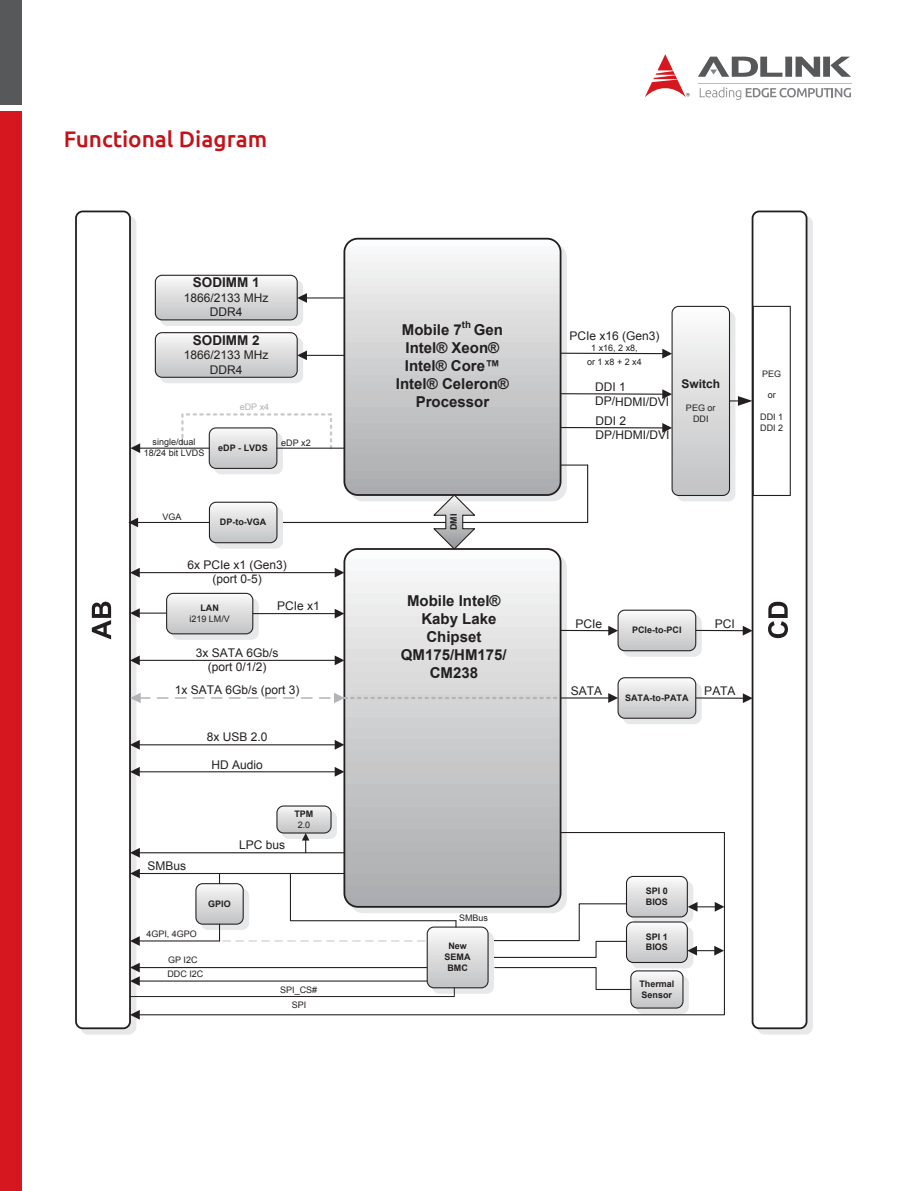
<style>
.page{position:relative;width:915px;height:1191px;background:#fff}
.page>*{position:absolute;margin:0;border:0;box-sizing:border-box;transform-origin:0 0}
.t1{font:500 22.5px "Ubuntu";color:#c4121a}
.t2{font:700 15px "Arial";color:#231f20}
.t3{font:700 13.5px "Arial";color:#231f20}
.t4{font:12px/14.4px "Arial";color:#231f20;text-align:center}
.t5{font:700 12px "Arial";color:#231f20}
.t6{font:700 9.75px "Arial";color:#231f20}
.t7{font:9px/10.8px "Arial";color:#231f20;text-align:center}
.t8{font:700 9px/10.8px "Arial";color:#231f20}
.t9{font:9px "Arial";color:#b1b2b6}
</style>
<div class="page">
<div style="left:0;top:111px;width:21px;height:1080px;background:#d7171f"></div>
<div style="left:0;top:0;width:21px;height:104px;background:#57585a"></div>
<svg style="left:698px;top:57px;width:152px;height:20px"></svg>
<svg style="left:645px;top:54px;width:44px;height:43px"></svg>
<svg style="left:699px;top:87px;width:151px;height:13px"></svg>
<hr style="left:697px;top:83px;width:154px;height:1px;background:#bcbdc0">
<svg style="left:346px;top:239px;width:214px;height:36px;fill:#f4f5f4"></svg>
<svg style="left:282px;top:811px;width:54px;height:27px"></svg>
<div style="left:282px;top:811px;width:55px;height:28px;border:1px solid #e7e8e9;border-radius:7px"></div>
<div style="left:276px;top:805px;width:55px;height:28px;border:1px solid #231f20;border-radius:7px"></div>
<svg style="left:346px;top:550px;width:214px;height:281px"></svg>
<div style="left:343px;top:548px;width:218px;height:359px;border:2px solid #231f20;border-radius:14px"></div>
<div style="left:81px;top:217px;width:54px;height:816px;background:#e7e8e9;border-radius:7px"></div>
<div style="left:80px;top:216px;width:56px;height:818px;border:2px solid #e7e8e9;border-radius:7px"></div>
<div style="left:76px;top:211px;width:54px;height:817px;background:#fff;border-radius:7px"></div>
<div style="left:75px;top:210px;width:56px;height:819px;border:2px solid #231f20;border-radius:7px"></div>
<svg style="left:92px;top:601px;width:19px;height:38px"></svg>
<svg style="left:757px;top:217px;width:54px;height:816px;background:#bcbbbc"></svg>
<div style="left:756px;top:216px;width:56px;height:818px;border:2px solid #e7e8e9;border-radius:7px"></div>
<div style="left:752px;top:211px;width:54px;height:817px;background:#fff;border-radius:7px"></div>
<div style="left:751px;top:210px;width:56px;height:819px;border:2px solid #231f20;border-radius:7px"></div>
<svg style="left:768px;top:602px;width:19px;height:36px"></svg>
<hr style="left:138px;top:612px;width:44px;height:1px;background:#231f20">
<svg style="left:130px;top:608px;width:10px;height:10px"></svg>
<svg style="left:130px;top:848px;width:7px;height:9px"></svg>
<svg style="left:137px;top:831px;width:588px;height:185px"></svg>
<hr style="left:138px;top:771px;width:198px;height:1px;background:#231f20">
<svg style="left:130px;top:767px;width:10px;height:9px"></svg>
<svg style="left:334px;top:767px;width:10px;height:9px"></svg>
<hr style="left:138px;top:660px;width:198px;height:1px;background:#231f20">
<svg style="left:130px;top:655px;width:10px;height:10px"></svg>
<svg style="left:334px;top:655px;width:10px;height:10px"></svg>
<hr style="left:138px;top:744px;width:198px;height:1px;background:#231f20">
<svg style="left:130px;top:740px;width:10px;height:9px"></svg>
<svg style="left:334px;top:740px;width:10px;height:9px"></svg>
<hr style="left:139px;top:447px;width:79px;height:2px;background:#231f20">
<svg style="left:130px;top:443px;width:10px;height:10px"></svg>
<hr style="left:138px;top:572px;width:198px;height:1px;background:#231f20">
<svg style="left:130px;top:568px;width:10px;height:9px"></svg>
<svg style="left:334px;top:568px;width:10px;height:9px"></svg>
<div style="left:172px;top:599px;width:86px;height:40px;background:linear-gradient(to right,#e7e8e9,#e7e8e9);border-radius:7px"></div>
<div style="left:171px;top:598px;width:88px;height:42px;border:1px solid #e7e8e9;border-radius:7px"></div>
<svg style="left:166px;top:593px;width:87px;height:41px"></svg>
<div style="left:166px;top:593px;width:87px;height:41px;border:1px solid #231f20;border-radius:7px"></div>
<hr style="left:253px;top:613px;width:83px;height:1px;background:#231f20">
<svg style="left:334px;top:609px;width:10px;height:9px"></svg>
<svg style="left:277px;top:806px;width:54px;height:46px"></svg>
<hr style="left:137px;top:522px;width:79px;height:1px;background:#231f20">
<svg style="left:128px;top:517px;width:10px;height:10px"></svg>
<svg style="left:155px;top:275px;width:597px;height:275px"></svg>
<div style="left:752px;top:306px;width:38px;height:190px;border:1px solid #231f20"></div>
<svg style="left:623px;top:615px;width:78px;height:41px"></svg>
<div style="left:622px;top:615px;width:79px;height:41px;border:1px solid #e7e8e9;border-radius:7px"></div>
<div style="left:617px;top:609px;width:79px;height:42px;border:1px solid #231f20;border-radius:7px"></div>
<hr style="left:695px;top:630px;width:48px;height:1px;background:#231f20">
<svg style="left:742px;top:626px;width:10px;height:9px"></svg>
<hr style="left:560px;top:630px;width:49px;height:1px;background:#231f20">
<svg style="left:608px;top:610px;width:87px;height:41px"></svg>
<div style="left:623px;top:683px;width:78px;height:40px;background:#e7e8e9;border-radius:7px"></div>
<div style="left:622px;top:682px;width:79px;height:42px;border:1px solid #e7e8e9;border-radius:7px"></div>
<div style="left:617px;top:677px;width:79px;height:42px;border:1px solid #231f20;border-radius:7px"></div>
<hr style="left:695px;top:697px;width:48px;height:2px;background:#231f20">
<svg style="left:742px;top:693px;width:10px;height:10px"></svg>
<hr style="left:560px;top:697px;width:49px;height:1px;background:#231f20">
<svg style="left:608px;top:677px;width:87px;height:41px"></svg>
<svg style="left:130px;top:692px;width:430px;height:11px"></svg>
<svg style="left:130px;top:868px;width:594px;height:151px"></svg>
<h1 class="t1" style="left:64px;top:124px;width:205px">Functional Diagram</h1>
<p class="t3" style="left:193px;top:273px;width:68px">SODIMM 1</p>
<p class="t4" style="left:184px;top:291px;width:86px">1866/2133 MHz<br>DDR4</p>
<p class="t3" style="left:193px;top:331px;width:68px">SODIMM 2</p>
<p class="t4" style="left:184px;top:348px;width:86px">1866/2133 MHz<br>DDR4</p>
<p class="t7" style="left:144px;top:437px;width:62px">single/dual<br>18/24 bit LVDS</p>
<p class="t9" style="left:239px;top:401px;width:31px">eDP x4</p>
<p class="t8" style="left:218px;top:442px;width:51px">eDP - LVDS</p>
<p class="t7" style="left:281px;top:437px;width:31px">eDP x2</p>
<p class="t7" style="left:162px;top:511px;width:20px">VGA</p>
<p class="t8" style="left:220px;top:517px;width:48px">DP-to-VGA</p>
<p class="t4" style="left:187px;top:557px;width:101px">6x PCIe x1 (Gen3) (port 0-5)</p>
<p class="t8" style="left:200px;top:602px;width:20px">LAN</p>
<p class="t7" style="left:189px;top:613px;width:42px">i219 LM/V</p>
<p class="t4" style="left:277px;top:598px;width:44px">PCIe x1</p>
<p class="t4" style="left:196px;top:645px;width:84px">3x SATA 6Gb/s (port 0/1/2)</p>
<p class="t4" style="left:175px;top:683px;width:126px">1x SATA 6Gb/s (port 3)</p>
<p class="t4" style="left:207px;top:730px;width:62px">8x USB 2.0</p>
<p class="t4" style="left:211px;top:758px;width:53px">HD Audio</p>
<p class="t4" style="left:147px;top:859px;width:40px">SMBus</p>
<p class="t4" style="left:239px;top:838px;width:48px">LPC bus</p>
<p class="t8" style="left:294px;top:808px;width:20px">TPM</p>
<p class="t7" style="left:297px;top:819px;width:14px">2.0</p>
<p class="t7" style="left:146px;top:928px;width:52px">4GPI, 4GPO</p>
<p class="t7" style="left:168px;top:954px;width:31px">GP I2C</p>
<p class="t8" style="left:208px;top:898px;width:24px">GPIO</p>
<p class="t7" style="left:167px;top:968px;width:37px">DDC I2C</p>
<p class="t7" style="left:280px;top:984px;width:38px">SPI_CS#</p>
<p class="t7" style="left:292px;top:999px;width:16px">SPI</p>
<p class="t2" style="left:402px;top:320px;width:62px">Mobile 7</p>
<p class="t6" style="left:462px;top:318px;width:11px">th</p>
<p class="t2" style="left:473px;top:320px;width:31px">Gen</p>
<p class="t2" style="left:405px;top:338px;width:95px">Intel® Xeon®</p>
<p class="t2" style="left:404px;top:356px;width:97px">Intel® Core™</p>
<p class="t2" style="left:396px;top:374px;width:114px">Intel® Celeron®</p>
<p class="t2" style="left:415px;top:392px;width:75px">Processor</p>
<p class="t8" style="left:448px;top:530px;width:18px;rotate:-90deg">DMI</p>
<p class="t2" style="left:407px;top:590px;width:95px">Mobile Intel®</p>
<p class="t2" style="left:421px;top:608px;width:76px">Kaby Lake</p>
<p class="t2" style="left:426px;top:626px;width:56px">Chipset</p>
<p class="t2" style="left:401px;top:644px;width:107px">QM175/HM175/</p>
<p class="t2" style="left:429px;top:662px;width:50px">CM238</p>
<p class="t4" style="left:569px;top:328px;width:92px">PCIe x16 (Gen3)</p>
<p class="t7" style="left:587px;top:341px;width:56px;line-height:13.5px">1 x16, 2 x8, or1x8+2x4</p>
<p class="t4" style="left:595px;top:380px;width:76px;text-align:left">DDI 1<br>DP/HDMI/DVI</p>
<p class="t4" style="left:595px;top:413px;width:76px;text-align:left">DDI 2<br>DP/HDMI/DVI</p>
<p class="t5" style="left:681px;top:376px;width:40px">Switch</p>
<p class="t7" style="left:685px;top:402px;width:31px">PEG or<br>DDI</p>
<p class="t7" style="left:761px;top:368px;width:21px">PEG</p>
<p class="t7" style="left:767px;top:390px;width:9px">or</p>
<p class="t7" style="left:759px;top:411px;width:24px;text-align:left">DDI 1<br>DDI 2</p>
<p class="t4" style="left:575px;top:616px;width:28px">PCIe</p>
<p class="t4" style="left:714px;top:616px;width:22px">PCI</p>
<p class="t8" style="left:632px;top:625px;width:51px">PCIe-to-PCI</p>
<p class="t4" style="left:570px;top:684px;width:33px">SATA</p>
<p class="t4" style="left:704px;top:684px;width:33px">PATA</p>
<p class="t8" style="left:625px;top:692px;width:65px">SATA-to-PATA</p>
<p class="t7" style="left:459px;top:912px;width:31px">SMBus</p>
<p class="t8" style="left:444px;top:941px;width:27px;text-align:center">New<br>SEMA<br>BMC</p>
<p class="t8" style="left:645px;top:885px;width:23px">SPI 0<br>BIOS</p>
<p class="t8" style="left:645px;top:931px;width:23px">SPI 1<br>BIOS</p>
<p class="t8" style="left:639px;top:978px;width:36px">Thermal<br>Sensor</p>
</div>
